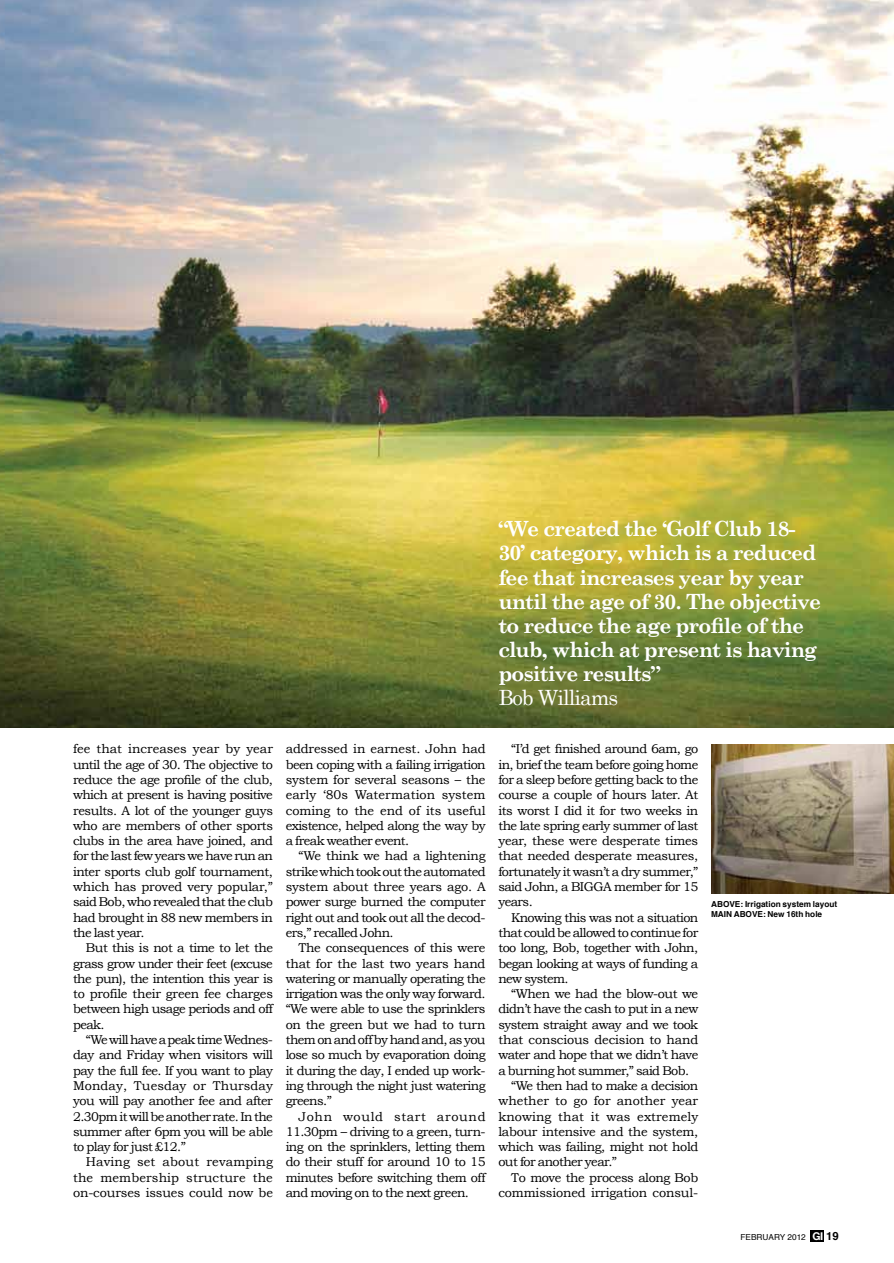
<style>
.page{position:relative;width:894px;height:1263px;background:#fff}
.page>*{position:absolute;margin:0;border:0;box-sizing:border-box;transform-origin:0 0}
.t1{font:700 21px/24px "Century Schoolbook";letter-spacing:-.045em;color:#fff}
.t2{font:12.75px "Bookman Old Style";letter-spacing:-.045em;color:#000}
.t3{font:12.75px "Bookman Old Style";letter-spacing:-.01em;color:#000}
.t4{font:12.75px "Bookman Old Style";letter-spacing:-.015em;color:#000}
.t5{font:12.75px "Bookman Old Style";letter-spacing:-.02em;color:#000}
.t6{font:12.75px "Bookman Old Style";color:#000}
.t7{font:12.75px "Bookman Old Style";letter-spacing:.005em;color:#000}
.t8{font:12.75px "Bookman Old Style";letter-spacing:-.025em;color:#000}
.t9{font:12.75px "Bookman Old Style";letter-spacing:.01em;color:#000}
.t10{font:12.75px "Bookman Old Style";letter-spacing:.055em;color:#000}
.t11{font:700 8.25px/9.8px "Helvetica";color:#000}
.t12{font:8.25px "Helvetica";color:#000}
.s1{font-weight:400}
.s2{font-family:"Helvetica Neue";font-weight:700;font-size:10.8px;color:#fff}
.s3{font-weight:700;font-size:11.25px}
</style>
<div class="page">
<div style="left:810px;top:1230px;width:14px;height:11px;background:#000"></div>
<img style="left:0;top:0;width:894px;height:727px">
<img style="left:711px;top:744px;width:183px;height:149px">
<p class="t1" style="left:498px;top:517px;width:324px">“We created the ‘Golf Club 18-<br>30’ category, which is a reduced fee that increases year by year until the age of 30. The objective to reduce the age profile of the club, which at present is having positive results”<br><span class="s1">Bob Williams</span></p>
<p class="t6" style="left:73px;top:742px;width:201px">fee that increases year by year</p>
<p class="t2" style="left:73px;top:757px;width:201px">until the age of 30. The objective to</p>
<p class="t2" style="left:73px;top:772px;width:201px">reduce the age profile of the club,</p>
<p class="t2" style="left:73px;top:787px;width:201px">which at present is having positive</p>
<p class="t2" style="left:73px;top:803px;width:201px">results. A lot of the younger guys</p>
<p class="t2" style="left:73px;top:818px;width:201px">who are members of other sports</p>
<p class="t2" style="left:73px;top:833px;width:201px">clubs in the area have joined, and</p>
<p class="t2" style="left:73px;top:849px;width:201px">for the last few years we have run an</p>
<p class="t2" style="left:73px;top:864px;width:201px">inter sports club golf tournament,</p>
<p class="t4" style="left:73px;top:879px;width:201px">which has proved very popular,”</p>
<p class="t2" style="left:73px;top:895px;width:201px">said Bob, who revealed that the club</p>
<p class="t2" style="left:73px;top:910px;width:201px">had brought in 88 new members in</p>
<p class="t2" style="left:73px;top:925px;width:73px">the last year.</p>
<p class="t2" style="left:86px;top:940px;width:189px">But this is not a time to let the</p>
<p class="t2" style="left:73px;top:956px;width:201px">grass grow under their feet (excuse</p>
<p class="t2" style="left:73px;top:971px;width:201px">the pun), the intention this year is</p>
<p class="t4" style="left:73px;top:986px;width:201px">to profile their green fee charges</p>
<p class="t2" style="left:73px;top:1002px;width:201px">between high usage periods and off</p>
<p class="t2" style="left:73px;top:1017px;width:33px">peak.</p>
<p class="t2" style="left:86px;top:1032px;width:189px">“We will have a peak time Wednes-</p>
<p class="t2" style="left:73px;top:1048px;width:201px">day and Friday when visitors will</p>
<p class="t2" style="left:73px;top:1063px;width:201px">pay the full fee. If you want to play</p>
<p class="t7" style="left:73px;top:1078px;width:201px">Monday, Tuesday or Thursday</p>
<p class="t2" style="left:73px;top:1093px;width:201px">you will pay another fee and after</p>
<p class="t2" style="left:73px;top:1109px;width:201px">2.30pm it will be another rate. In the</p>
<p class="t2" style="left:73px;top:1124px;width:201px">summer after 6pm you will be able</p>
<p class="t2" style="left:73px;top:1139px;width:114px">to play for just £12.”</p>
<p class="t9" style="left:86px;top:1155px;width:189px">Having set about revamping</p>
<p class="t9" style="left:73px;top:1170px;width:201px">the membership structure the</p>
<p class="t3" style="left:73px;top:1185px;width:201px">on-courses issues could now be</p>
<p class="t3" style="left:286px;top:742px;width:201px">addressed in earnest. John had</p>
<p class="t2" style="left:286px;top:757px;width:201px">been coping with a failing irrigation</p>
<p class="t4" style="left:286px;top:772px;width:201px">system for several seasons – the</p>
<p class="t7" style="left:286px;top:787px;width:201px">early ‘80s Watermation system</p>
<p class="t6" style="left:286px;top:803px;width:201px">coming to the end of its useful</p>
<p class="t2" style="left:286px;top:818px;width:201px">existence, helped along the way by</p>
<p class="t2" style="left:286px;top:833px;width:125px">a freak weather event.</p>
<p class="t4" style="left:298px;top:849px;width:189px">“We think we had a lightening</p>
<p class="t2" style="left:286px;top:864px;width:201px">strike which took out the automated</p>
<p class="t4" style="left:286px;top:879px;width:201px">system about three years ago. A</p>
<p class="t2" style="left:286px;top:895px;width:201px">power surge burned the computer</p>
<p class="t2" style="left:286px;top:910px;width:201px">right out and took out all the decod-</p>
<p class="t2" style="left:286px;top:925px;width:109px">ers,” recalled John.</p>
<p class="t5" style="left:298px;top:940px;width:188px">The consequences of this were</p>
<p class="t3" style="left:286px;top:956px;width:201px">that for the last two years hand</p>
<p class="t2" style="left:286px;top:971px;width:201px">watering or manually operating the</p>
<p class="t2" style="left:286px;top:986px;width:201px">irrigation was the only way forward.</p>
<p class="t2" style="left:286px;top:1002px;width:201px">“We were able to use the sprinklers</p>
<p class="t5" style="left:286px;top:1017px;width:201px">on the green but we had to turn</p>
<p class="t2" style="left:286px;top:1032px;width:201px">them on and off by hand and, as you</p>
<p class="t2" style="left:286px;top:1048px;width:201px">lose so much by evaporation doing</p>
<p class="t2" style="left:286px;top:1063px;width:201px">it during the day, I ended up work-</p>
<p class="t2" style="left:286px;top:1078px;width:201px">ing through the night just watering</p>
<p class="t2" style="left:286px;top:1093px;width:48px">greens.”</p>
<p class="t10" style="left:298px;top:1109px;width:189px">John would start around</p>
<p class="t2" style="left:286px;top:1124px;width:201px">11.30pm – driving to a green, turn-</p>
<p class="t2" style="left:286px;top:1139px;width:201px">ing on the sprinklers, letting them</p>
<p class="t2" style="left:286px;top:1155px;width:201px">do their stuff for around 10 to 15</p>
<p class="t2" style="left:286px;top:1170px;width:201px">minutes before switching them off</p>
<p class="t2" style="left:286px;top:1185px;width:185px">and moving on to the next green.</p>
<p class="t2" style="left:511px;top:742px;width:189px">“I’d get finished around 6am, go</p>
<p class="t2" style="left:498px;top:757px;width:201px">in, brief the team before going home</p>
<p class="t2" style="left:498px;top:772px;width:201px">for a sleep before getting back to the</p>
<p class="t2" style="left:498px;top:787px;width:201px">course a couple of hours later. At</p>
<p class="t2" style="left:498px;top:803px;width:201px">its worst I did it for two weeks in</p>
<p class="t2" style="left:498px;top:818px;width:201px">the late spring early summer of last</p>
<p class="t5" style="left:498px;top:833px;width:201px">year, these were desperate times</p>
<p class="t8" style="left:498px;top:849px;width:201px">that needed desperate measures,</p>
<p class="t2" style="left:498px;top:864px;width:201px">fortunately it wasn’t a dry summer,”</p>
<p class="t2" style="left:498px;top:879px;width:201px">said John, a BIGGA member for 15</p>
<p class="t2" style="left:498px;top:895px;width:36px">years.</p>
<p class="t2" style="left:511px;top:910px;width:189px">Knowing this was not a situation</p>
<p class="t2" style="left:498px;top:925px;width:201px">that could be allowed to continue for</p>
<p class="t2" style="left:498px;top:940px;width:201px">too long, Bob, together with John,</p>
<p class="t2" style="left:498px;top:956px;width:201px">began looking at ways of funding a</p>
<p class="t2" style="left:498px;top:971px;width:72px">new system.</p>
<p class="t2" style="left:511px;top:986px;width:189px">“When we had the blow-out we</p>
<p class="t2" style="left:498px;top:1002px;width:201px">didn’t have the cash to put in a new</p>
<p class="t2" style="left:498px;top:1017px;width:201px">system straight away and we took</p>
<p class="t3" style="left:498px;top:1032px;width:201px">that conscious decision to hand</p>
<p class="t2" style="left:498px;top:1048px;width:201px">water and hope that we didn’t have</p>
<p class="t2" style="left:498px;top:1063px;width:192px">a burning hot summer,” said Bob.</p>
<p class="t2" style="left:511px;top:1078px;width:189px">“We then had to make a decision</p>
<p class="t6" style="left:498px;top:1093px;width:201px">whether to go for another year</p>
<p class="t7" style="left:498px;top:1109px;width:201px">knowing that it was extremely</p>
<p class="t8" style="left:498px;top:1124px;width:201px">labour intensive and the system,</p>
<p class="t2" style="left:498px;top:1139px;width:201px">which was failing, might not hold</p>
<p class="t2" style="left:498px;top:1155px;width:120px">out for another year.”</p>
<p class="t2" style="left:511px;top:1170px;width:189px">To move the process along Bob</p>
<p class="t3" style="left:498px;top:1185px;width:201px">commissioned irrigation consul-</p>
<p class="t11" style="left:711px;top:899px;width:128px">ABOVE: Irrigation system layout<br>MAIN ABOVE: New 16th hole</p>
<p class="t12" style="left:740px;top:1231px;width:100px">FEBRUARY 2012 <span class="s2">GI</span> <span class="s3">19</span></p>
</div>
